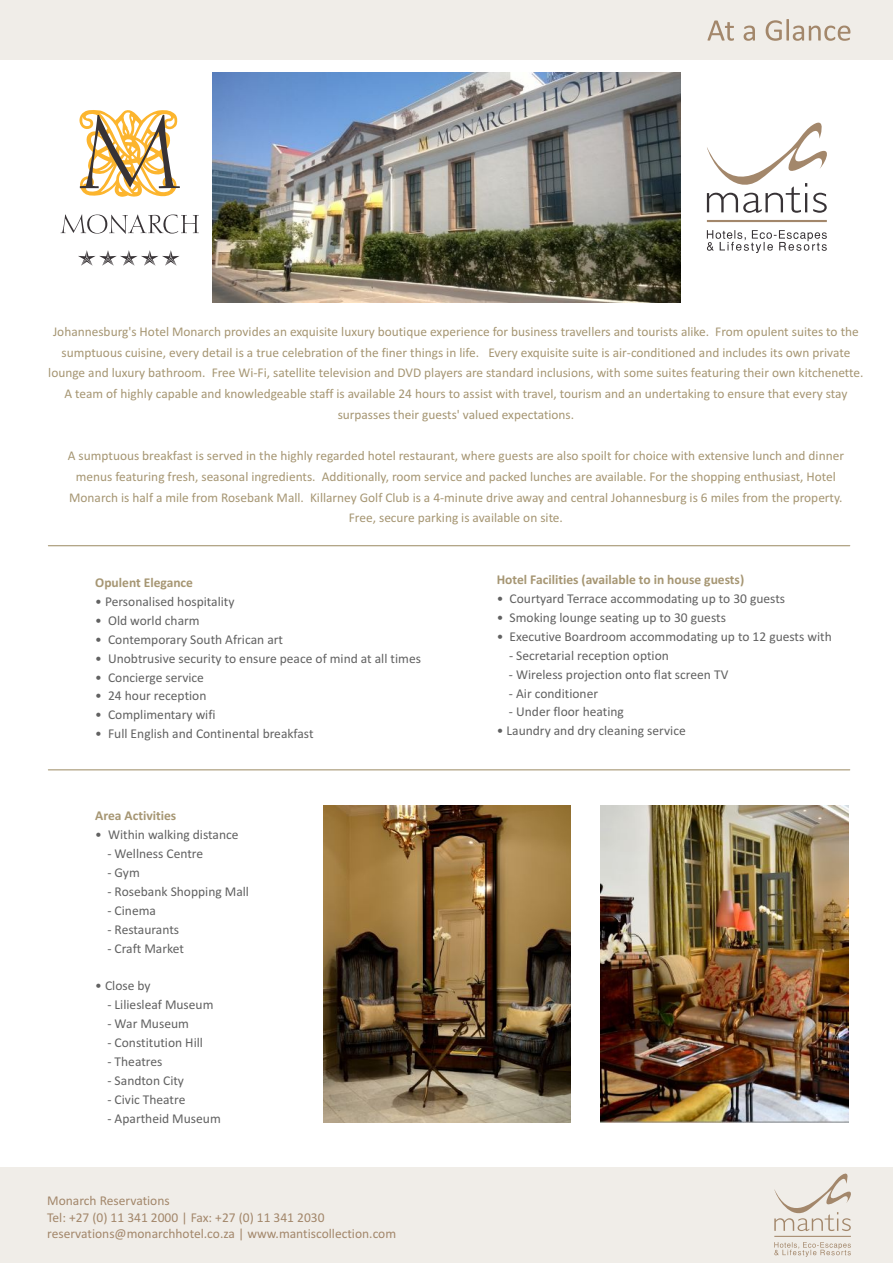
<style>
.page{position:relative;width:893px;height:1263px;background:#fff}
.page>*{position:absolute;margin:0;border:0;box-sizing:border-box;transform-origin:0 0}
.t1{font:13.5px "Calibri";color:#616161}
.t2{font:13.5px/16.5px "Calibri";color:#a3876b}
.t3{font:700 13.5px "Calibri";color:#a69673}
.t4{font:13.35px/20.7px "Calibri";color:#a69673;text-align:center}
</style>
<div class="page">
<svg style="left:79px;top:110px;width:101px;height:87px"></svg>
<svg style="left:61px;top:214px;width:138px;height:20px"></svg>
<svg style="left:78px;top:250px;width:102px;height:16px"></svg>
<div style="left:0;top:0;width:893px;height:60px;background:#f0ede8"></div>
<div style="left:0;top:1167px;width:893px;height:96px;background:#f0ede8"></div>
<img style="left:212px;top:73px;width:469px;height:230px">
<svg style="left:707px;top:122px;width:120px;height:91px"></svg>
<svg style="left:707px;top:230px;width:120px;height:23px"></svg>
<hr style="left:707px;top:220px;width:120px;height:2px;background:#a3876b">
<svg style="left:707px;top:19px;width:143px;height:22px"></svg>
<hr style="left:48px;top:545px;width:802px;height:1px;background:#a69673">
<hr style="left:48px;top:769px;width:802px;height:1px;background:#a69673">
<svg style="left:774px;top:1173px;width:77px;height:58px"></svg>
<svg style="left:774px;top:1242px;width:77px;height:15px"></svg>
<hr style="left:774px;top:1236px;width:77px;height:1px;background:#a3876b">
<img style="left:324px;top:806px;width:247px;height:317px">
<img style="left:601px;top:806px;width:247px;height:317px">
<p class="t4" style="left:48px;top:322px;width:817px">Johannesburg's Hotel Monarch provides an exquisite luxury boutique experience for business travellers and tourists alike. From opulent suites to the sumptuous cuisine, every detail is a true celebration of the finer things in life. Every exquisite suite is air-conditioned and includes its own private lounge and luxury bathroom. Free Wi-Fi, satellite television and DVD players are standard inclusions, with some suites featuring their own kitchenette.<br>A team of highly capable and knowledgeable staff is available 24 hours to assist with travel, tourism and an undertaking to ensure that every stay surpasses their guests' valued expectations.</p>
<p class="t4" style="left:68px;top:446px;width:778px">A sumptuous breakfast is served in the highly regarded hotel restaurant, where guests are also spoilt for choice with extensive lunch and dinner menus featuring fresh, seasonal ingredients. Additionally, room service and packed lunches are available. For the shopping enthusiast, Hotel Monarch is half a mile from Rosebank Mall. Killarney Golf Club is a 4-minute drive away and central Johannesburg is 6 miles from the property.<br>Free, secure parking is available on site.</p>
<p class="t3" style="left:95px;top:577px;width:99px">Opulent Elegance</p>
<p class="t3" style="left:497px;top:574px;width:249px">Hotel Facilities (available to in house guests)</p>
<p class="t1" style="left:497px;top:593px;width:290px">• Courtyard Terrace accommodating up to 30 guests</p>
<p class="t1" style="left:497px;top:612px;width:231px">• Smoking lounge seating up to 30 guests</p>
<p class="t1" style="left:497px;top:631px;width:337px">• Executive Boardroom accommodating up to 12 guests with</p>
<p class="t1" style="left:509px;top:650px;width:161px">- Secretarial reception option</p>
<p class="t1" style="left:509px;top:668px;width:221px">- Wireless projection onto flat screen TV</p>
<p class="t1" style="left:509px;top:687px;width:91px">- Air conditioner</p>
<p class="t1" style="left:509px;top:706px;width:116px">- Under floor heating</p>
<p class="t1" style="left:497px;top:725px;width:190px">• Laundry and dry cleaning service</p>
<p class="t1" style="left:95px;top:596px;width:141px">• Personalised hospitality</p>
<p class="t1" style="left:95px;top:615px;width:106px">• Old world charm</p>
<p class="t1" style="left:95px;top:634px;width:189px">• Contemporary South African art</p>
<p class="t1" style="left:95px;top:652px;width:327px">• Unobtrusive security to ensure peace of mind at all times</p>
<p class="t1" style="left:95px;top:671px;width:110px">• Concierge service</p>
<p class="t1" style="left:95px;top:690px;width:113px">• 24 hour reception</p>
<p class="t1" style="left:95px;top:709px;width:122px">• Complimentary wifi</p>
<p class="t1" style="left:95px;top:728px;width:220px">• Full English and Continental breakfast</p>
<p class="t3" style="left:95px;top:810px;width:83px">Area Activities</p>
<p class="t1" style="left:95px;top:829px;width:145px">• Within walking distance</p>
<p class="t1" style="left:107px;top:848px;width:97px">- Wellness Centre</p>
<p class="t1" style="left:107px;top:867px;width:34px">- Gym</p>
<p class="t1" style="left:107px;top:886px;width:143px">- Rosebank Shopping Mall</p>
<p class="t1" style="left:107px;top:904px;width:50px">- Cinema</p>
<p class="t1" style="left:107px;top:923px;width:73px">- Restaurants</p>
<p class="t1" style="left:107px;top:942px;width:78px">- Craft Market</p>
<p class="t1" style="left:95px;top:980px;width:57px">• Close by</p>
<p class="t1" style="left:107px;top:999px;width:108px">- Liliesleaf Museum</p>
<p class="t1" style="left:107px;top:1018px;width:83px">- War Museum</p>
<p class="t1" style="left:107px;top:1037px;width:97px">- Constitution Hill</p>
<p class="t1" style="left:107px;top:1056px;width:56px">- Theatres</p>
<p class="t1" style="left:107px;top:1075px;width:78px">- Sandton City</p>
<p class="t1" style="left:107px;top:1093px;width:79px">- Civic Theatre</p>
<p class="t1" style="left:107px;top:1112px;width:115px">- Apartheid Museum</p>
<p class="t2" style="left:47px;top:1193px;width:350px">Monarch Reservations<br>Tel: +27 (0) 11 341 2000 | Fax: +27 (0) 11 341 2030 reservations@monarchhotel.co.za | www.mantiscollection.com</p>
</div>
